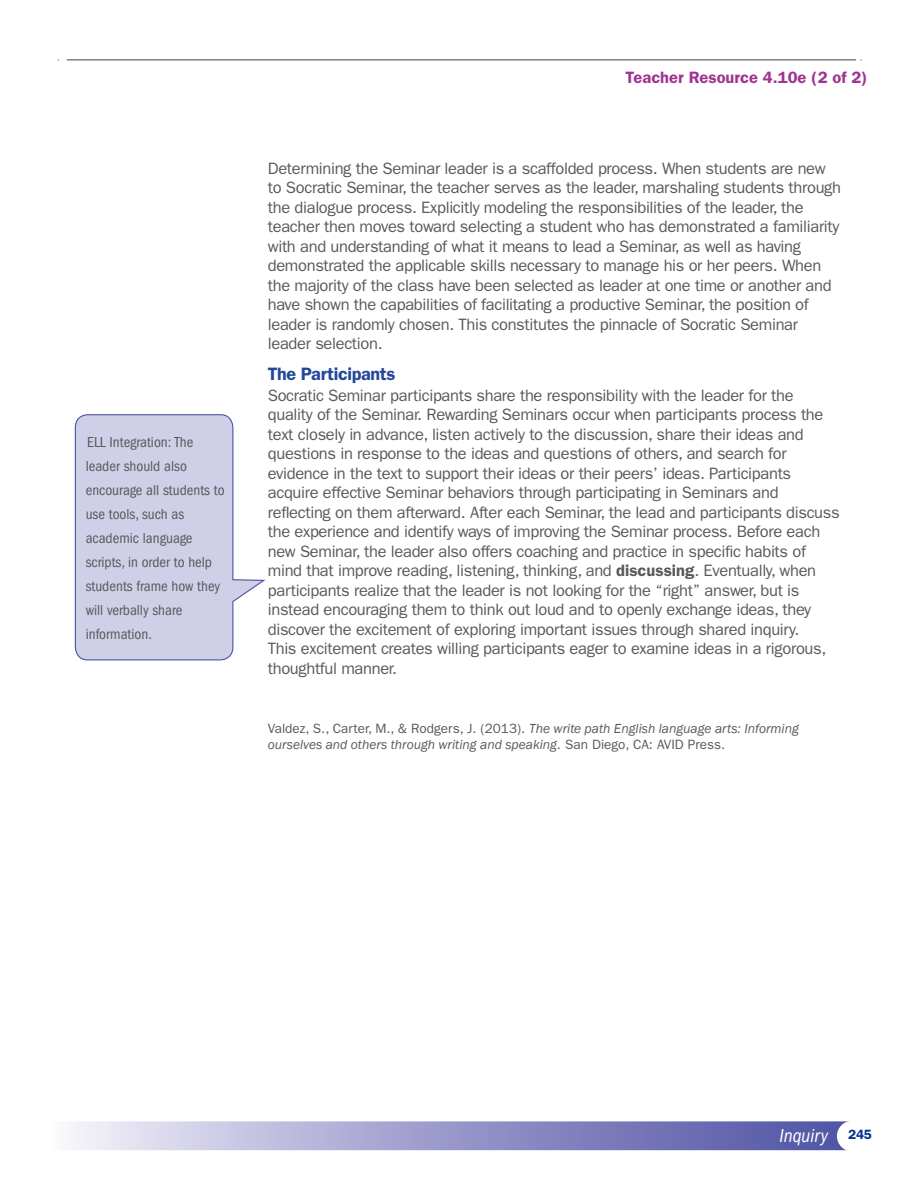
<style>
.page{position:relative;width:918px;height:1188px;background:#fff}
.page>*{position:absolute;margin:0;border:0;box-sizing:border-box;transform-origin:0 0}
.t1{font:italic condensed 19.35px "ITC Franklin Gothic Std";color:#fff}
.t2{font:600 18px "ITC Franklin Gothic Std";letter-spacing:-.02em;color:#23489a}
.t3{font:16.5px/19.5px "ITC Franklin Gothic Std";letter-spacing:-.02em;color:#58595b}
.t4{font:600 16.5px "ITC Franklin Gothic Std";color:#9e3493}
.t5{font:condensed 15px/24px "ITC Franklin Gothic Std";color:#58595b}
.t6{font:italic 13.5px/16.5px "Franklin Gothic";color:#58595b}
.s1{font-weight:600}
.s2{font-family:"ITC Franklin Gothic Std";font-style:normal}
</style>
<div class="page">
<svg style="left:71px;top:1121px;width:778px;height:29px;background:#9d9dcc"></svg>
<div style="left:837px;top:1121px;width:31px;height:30px;background:#fff;border-radius:50%"></div>
<hr style="left:67px;top:59px;width:789px;height:2px;background:#808285">
<svg style="left:74px;top:414px;width:192px;height:247px"></svg>
<p class="t5" style="left:86px;top:430px;width:140px">ELL Integration: The leader should also encourage all students to use tools, such as academic language scripts, in order to help students frame how they will verbally share information.</p>
<p class="t4" style="left:626px;top:67px;width:243px">Teacher Resource 4.10e (2 of 2)</p>
<p class="t3" style="left:268px;top:159px;width:575px">Determining the Seminar leader is a scaffolded process. When students are new to Socratic Seminar, the teacher serves as the leader, marshaling students through the dialogue process. Explicitly modeling the responsibilities of the leader, the teacher then moves toward selecting a student who has demonstrated a familiarity with and understanding of what it means to lead a Seminar, as well as having demonstrated the applicable skills necessary to manage his or her peers. When the majority of the class have been selected as leader at one time or another and have shown the capabilities of facilitating a productive Seminar, the position of leader is randomly chosen. This constitutes the pinnacle of Socratic Seminar leader selection.</p>
<p class="t2" style="left:268px;top:363px;width:129px">The Participants</p>
<p class="t3" style="left:268px;top:385px;width:573px">Socratic Seminar participants share the responsibility with the leader for the quality of the Seminar. Rewarding Seminars occur when participants process the text closely in advance, listen actively to the discussion, share their ideas and questions in response to the ideas and questions of others, and search for evidence in the text to support their ideas or their peers’ ideas. Participants acquire effective Seminar behaviors through participating in Seminars and reflecting on them afterward. After each Seminar, the lead and participants discuss the experience and identify ways of improving the Seminar process. Before each new Seminar, the leader also offers coaching and practice in specific habits of mind that improve reading, listening, thinking, and <span class="s1">discussing</span>. Eventually, when participants realize that the leader is not looking for the “right” answer, but is instead encouraging them to think out loud and to openly exchange ideas, they discover the excitement of exploring important issues through shared inquiry.<br>This excitement creates willing participants eager to examine ideas in a rigorous, thoughtful manner.</p>
<p class="t6" style="left:268px;top:720px;width:533px"><span class="s2">Valdez, S., Carter, M., &amp; Rodgers, J. (2013).</span> The write path English language arts: Informing ourselves and others through writing and speaking<span class="s2">. San Diego, CA: AVID Press.</span></p>
<p class="t1" style="left:780px;top:1125px;width:94px">Inquiry <sup>245</sup></p>
</div>
